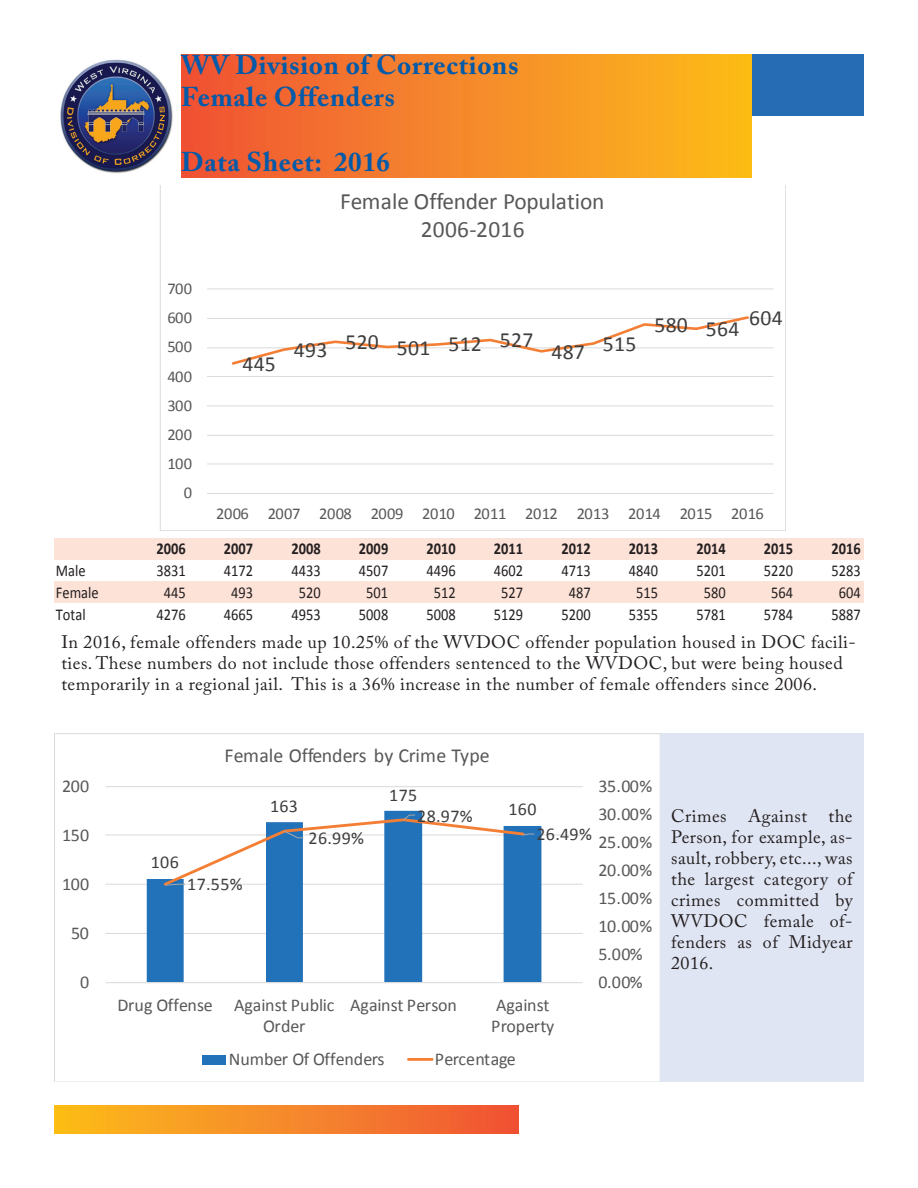
<style>
.page{position:relative;width:918px;height:1188px;background:#fff}
.page>*{position:absolute;margin:0;border:0;box-sizing:border-box;transform-origin:0 0}
.t1{font:700 27px/32.4px "Adobe Caslon Pro";letter-spacing:.025em;color:#015aaa}
.t2{font:23.4px/28.7px "Calibri";letter-spacing:-.005em;color:#585858;text-align:center}
.t3{font:21.6px "Calibri";letter-spacing:.015em;color:#3e3e3e}
.t4{font:19.95px "Calibri";color:#585858}
.t5{font:18px/21px "Adobe Caslon Pro";letter-spacing:.025em;color:#231f20}
.t6{font:18px/21.6px "Calibri";letter-spacing:-.01em;color:#585858}
.t7{font:18px "Calibri";letter-spacing:.02em;color:#3e3e3e}
.t8{font:16.5px "Calibri";letter-spacing:.005em;color:#231f20;scale:.87 1}
.t9{font:16.5px "Calibri";letter-spacing:-.035em;color:#585858}
.t10{font:700 16.5px "Calibri";letter-spacing:.005em;color:#231f20;scale:.87 1}
</style>
<div class="page">
<div style="left:660px;top:733px;width:204px;height:349px;background:#e0e5f3"></div>
<div style="left:54px;top:1106px;width:465px;height:28px;background:linear-gradient(to right,#fcbe1a,#ef5337)"></div>
<div style="left:378px;top:54px;width:486px;height:62px;background:#266cb5"></div>
<div style="left:181px;top:54px;width:571px;height:123px;background:linear-gradient(to right,#ef5337,#fcbe1a)"></div>
<img style="left:60px;top:59px;width:113px;height:115px">
<div style="left:54px;top:539px;width:810px;height:21px;background:#fde2d7"></div>
<div style="left:54px;top:581px;width:810px;height:22px;background:#fde2d7"></div>
<svg style="left:160px;top:185px;width:614px;height:345px"></svg>
<svg style="left:54px;top:733px;width:606px;height:349px"></svg>
<h1 class="t1" style="left:181px;top:48px;width:339px">WV Division of Corrections<br>Female Offenders</h1>
<h1 class="t1" style="left:181px;top:146px;width:210px">Data Sheet: 2016</h1>
<p class="t9" style="left:167px;top:278px;width:26px">700</p>
<p class="t9" style="left:167px;top:307px;width:26px">600</p>
<p class="t9" style="left:167px;top:336px;width:26px">500</p>
<p class="t9" style="left:167px;top:366px;width:26px">400</p>
<p class="t9" style="left:167px;top:395px;width:26px">300</p>
<p class="t9" style="left:167px;top:424px;width:26px">200</p>
<p class="t9" style="left:167px;top:453px;width:26px">100</p>
<p class="t9" style="left:184px;top:483px;width:10px">0</p>
<p class="t2" style="left:340px;top:187px;width:266px">Female Offender Population<br>2006-2016</p>
<p class="t3" style="left:242px;top:350px;width:35px">445</p>
<p class="t3" style="left:294px;top:331px;width:241px">493 520 501 512 527</p>
<p class="t3" style="left:551px;top:334px;width:87px">487 515</p>
<p class="t3" style="left:654px;top:313px;width:87px">580 564</p>
<p class="t3" style="left:749px;top:304px;width:35px">604</p>
<p class="t9" style="left:216px;top:504px;width:549px">2006 2007 2008 2009 2010 2011 2012 2013 2014 2015 2016</p>
<p class="t10" style="left:156px;top:538px;width:35px">2006</p>
<p class="t10" style="left:224px;top:538px;width:35px">2007</p>
<p class="t10" style="left:291px;top:538px;width:35px">2008</p>
<p class="t10" style="left:359px;top:538px;width:35px">2009</p>
<p class="t10" style="left:426px;top:538px;width:35px">2010</p>
<p class="t10" style="left:494px;top:538px;width:35px">2011</p>
<p class="t10" style="left:561px;top:538px;width:35px">2012</p>
<p class="t10" style="left:629px;top:538px;width:35px">2013</p>
<p class="t10" style="left:696px;top:538px;width:35px">2014</p>
<p class="t10" style="left:764px;top:538px;width:35px">2015</p>
<p class="t10" style="left:831px;top:538px;width:35px">2016</p>
<p class="t8" style="left:56px;top:560px;width:36px">Male</p>
<p class="t8" style="left:156px;top:560px;width:35px">3831</p>
<p class="t8" style="left:224px;top:560px;width:35px">4172</p>
<p class="t8" style="left:291px;top:560px;width:35px">4433</p>
<p class="t8" style="left:359px;top:560px;width:35px">4507</p>
<p class="t8" style="left:426px;top:560px;width:35px">4496</p>
<p class="t8" style="left:494px;top:560px;width:35px">4602</p>
<p class="t8" style="left:561px;top:560px;width:35px">4713</p>
<p class="t8" style="left:629px;top:560px;width:35px">4840</p>
<p class="t8" style="left:696px;top:560px;width:35px">5201</p>
<p class="t8" style="left:764px;top:560px;width:35px">5220</p>
<p class="t8" style="left:831px;top:560px;width:35px">5283</p>
<p class="t8" style="left:56px;top:582px;width:51px">Female</p>
<p class="t8" style="left:164px;top:582px;width:27px">445</p>
<p class="t8" style="left:231px;top:582px;width:27px">493</p>
<p class="t8" style="left:299px;top:582px;width:27px">520</p>
<p class="t8" style="left:366px;top:582px;width:27px">501</p>
<p class="t8" style="left:434px;top:582px;width:27px">512</p>
<p class="t8" style="left:501px;top:582px;width:27px">527</p>
<p class="t8" style="left:569px;top:582px;width:27px">487</p>
<p class="t8" style="left:636px;top:582px;width:27px">515</p>
<p class="t8" style="left:704px;top:582px;width:27px">580</p>
<p class="t8" style="left:771px;top:582px;width:27px">564</p>
<p class="t8" style="left:839px;top:582px;width:27px">604</p>
<p class="t8" style="left:56px;top:604px;width:36px">Total</p>
<p class="t8" style="left:156px;top:604px;width:35px">4276</p>
<p class="t8" style="left:224px;top:604px;width:35px">4665</p>
<p class="t8" style="left:291px;top:604px;width:35px">4953</p>
<p class="t8" style="left:359px;top:604px;width:35px">5008</p>
<p class="t8" style="left:426px;top:604px;width:35px">5008</p>
<p class="t8" style="left:494px;top:604px;width:35px">5129</p>
<p class="t8" style="left:561px;top:604px;width:35px">5200</p>
<p class="t8" style="left:629px;top:604px;width:35px">5355</p>
<p class="t8" style="left:696px;top:604px;width:35px">5781</p>
<p class="t8" style="left:764px;top:604px;width:35px">5784</p>
<p class="t8" style="left:831px;top:604px;width:35px">5887</p>
<p class="t5" style="left:61px;top:632px;width:796px">In 2016, female offenders made up 10.25% of the WVDOC offender population housed in DOC facili&shy;ties. These numbers do not include those offenders sentenced to the WVDOC, but were being housed temporarily in a regional jail. This is a 36% increase in the number of female offenders since 2006.</p>
<p class="t4" style="left:224px;top:742px;width:267px">Female Offenders by Crime Type</p>
<p class="t6" style="left:62px;top:775px;width:29px">200</p>
<p class="t6" style="left:62px;top:824px;width:29px">150</p>
<p class="t6" style="left:62px;top:873px;width:29px">100</p>
<p class="t6" style="left:71px;top:922px;width:19px">50</p>
<p class="t7" style="left:151px;top:851px;width:30px">106</p>
<p class="t7" style="left:187px;top:873px;width:57px">17.55%</p>
<p class="t7" style="left:270px;top:795px;width:30px">163</p>
<p class="t7" style="left:309px;top:827px;width:57px">26.99%</p>
<p class="t7" style="left:389px;top:783px;width:30px">175</p>
<p class="t7" style="left:417px;top:804px;width:57px">28.97%</p>
<p class="t7" style="left:508px;top:798px;width:30px">160</p>
<p class="t7" style="left:536px;top:823px;width:57px">26.49%</p>
<p class="t6" style="left:599px;top:775px;width:55px">35.00%</p>
<p class="t6" style="left:599px;top:803px;width:55px">30.00%</p>
<p class="t6" style="left:599px;top:831px;width:55px">25.00%</p>
<p class="t6" style="left:599px;top:859px;width:55px">20.00%</p>
<p class="t6" style="left:599px;top:887px;width:55px">15.00%</p>
<p class="t6" style="left:599px;top:915px;width:55px">10.00%</p>
<p class="t6" style="left:599px;top:943px;width:46px">5.00%</p>
<p class="t5" style="left:671px;top:805px;width:183px;text-align:justify">Crimes Against the Person, for example, as&shy;sault, robbery, etc..., was the largest category of crimes committed by WVDOC female of&shy;fenders as of Midyear 2016.</p>
<p class="t6" style="left:80px;top:971px;width:11px">0</p>
<p class="t6" style="left:599px;top:971px;width:46px">0.00%</p>
<p class="t6" style="left:263px;top:994px;width:73px;text-indent:-146px">Drug Offense Against Public<br>Order</p>
<p class="t6" style="left:350px;top:994px;width:108px">Against Person</p>
<p class="t6" style="left:491px;top:994px;width:65px">Against<br>Property</p>
<p class="t6" style="left:229px;top:1048px;width:157px">Number Of Offenders</p>
<p class="t6" style="left:435px;top:1048px;width:82px">Percentage</p>
</div>
